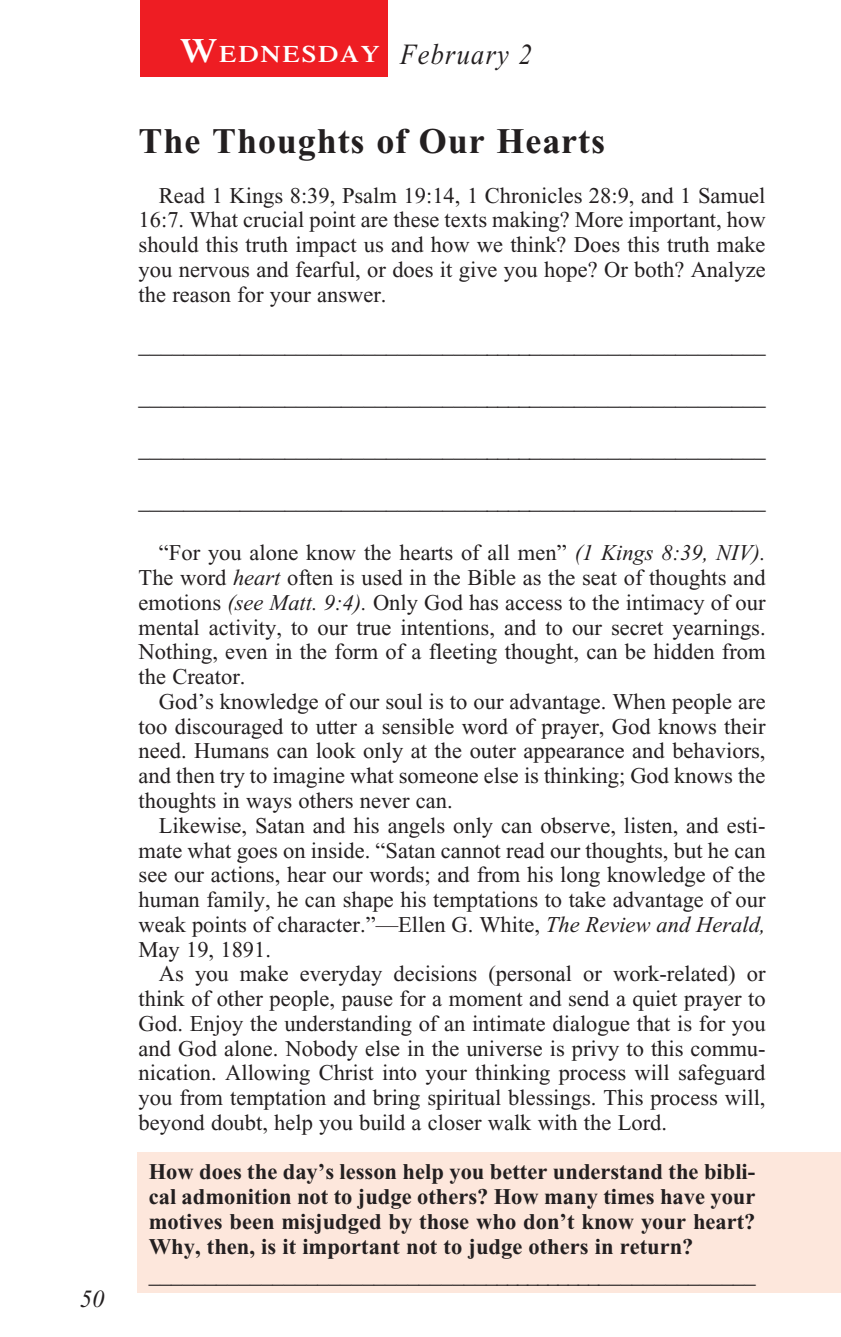
<style>
.page{position:relative;width:841px;height:1337px;background:#fff}
.page>*{position:absolute;margin:0;border:0;box-sizing:border-box;transform-origin:0 0}
._01-Daily_head{font:700 36px "Times New Roman";letter-spacing:.025em;color:#231f20}
._00-Month-Day{font:italic 29.25px "Times New Roman";letter-spacing:.05em;color:#231f20;scale:.9 1}
.t1{font:italic 24.75px "Times New Roman";color:#231f20}
.t2{font:600 23.62px "Times";letter-spacing:.07em;color:#fff;scale:1.1 1}
._4-Body_Copy{font:22.5px/24.8px "Times New Roman";color:#231f20;text-align:justify}
.x-screened_box-text{font:700 22.5px/24.8px "Times New Roman";color:#231f20;text-align:justify}
.s1{font-size:33.75px}
.s2{font-style:italic}
</style>
<div class="page">
<div style="left:138px;top:1152px;width:702px;height:141px;background:#fde7dc"></div>
<div style="left:140px;top:0;width:248px;height:77px;background:#ee1d23"></div>
<p class="t1" style="left:80px;top:1285px;width:26px">50</p>
<p class="t2" style="left:180px;top:40px;width:183px"><span class="s1">W</span>EDNESDAY</p>
<p class="_00-Month-Day" style="left:400px;top:39px;width:148px">February 2</p>
<p class="_01-Daily_head" style="left:139px;top:121px;width:468px">The Thoughts of Our Hearts</p>
<p class="_4-Body_Copy" style="left:139px;top:183px;width:628px;text-indent:20px">Read 1 Kings 8:39, Psalm 19:14, 1 Chronicles 28:9, and 1 Samuel 16:7. What crucial point are these texts making? More important, how should this truth impact us and how we think? Does this truth make you nervous and fearful, or does it give you hope? Or both? Analyze the reason for your answer.</p>
<p class="_4-Body_Copy" style="left:139px;top:333px;width:628px">________________________________________________________</p>
<p class="_4-Body_Copy" style="left:139px;top:385px;width:628px">________________________________________________________</p>
<p class="_4-Body_Copy" style="left:139px;top:437px;width:628px">________________________________________________________</p>
<p class="_4-Body_Copy" style="left:139px;top:489px;width:628px">________________________________________________________</p>
<p class="_4-Body_Copy" style="left:139px;top:540px;width:628px;text-indent:20px">“For you alone know the hearts of all men” <span class="s2">(1 Kings 8:39, NIV).<br></span>The word <span class="s2">heart</span> often is used in the Bible as the seat of thoughts and emotions <span class="s2">(see Matt. 9:4).</span> Only God has access to the intimacy of our mental activity, to our true intentions, and to our secret yearnings.<br>Nothing, even in the form of a fleeting thought, can be hidden from the Creator.</p>
<p class="_4-Body_Copy" style="left:139px;top:689px;width:628px;text-indent:20px">God’s knowledge of our soul is to our advantage. When people are too discouraged to utter a sensible word of prayer, God knows their need. Humans can look only at the outer appearance and behaviors, and then try to imagine what someone else is thinking; God knows the thoughts in ways others never can.</p>
<p class="_4-Body_Copy" style="left:139px;top:813px;width:628px;text-indent:20px">Likewise, Satan and his angels only can observe, listen, and esti&shy;mate what goes on inside. “Satan cannot read our thoughts, but he can see our actions, hear our words; and from his long knowledge of the human family, he can shape his temptations to take advantage of our weak points of character.”—Ellen G. White, <span class="s2">The Review and Herald, </span>May 19, 1891.</p>
<p class="_4-Body_Copy" style="left:139px;top:961px;width:628px;text-indent:20px">As you make everyday decisions (personal or work-related) or think of other people, pause for a moment and send a quiet prayer to God. Enjoy the understanding of an intimate dialogue that is for you and God alone. Nobody else in the universe is privy to this commu&shy;nication. Allowing Christ into your thinking process will safeguard you from temptation and bring spiritual blessings. This process will, beyond doubt, help you build a closer walk with the Lord.</p>
<p class="x-screened_box-text" style="left:149px;top:1159px;width:608px">How does the day’s lesson help you better understand the bibli&shy;cal admonition not to judge others? How many times have your motives been misjudged by those who don’t know your heart?<br>Why, then, is it important not to judge others in return?</p>
<p class="x-screened_box-text" style="left:149px;top:1263px;width:608px">_______________________________________________________</p>
</div>
